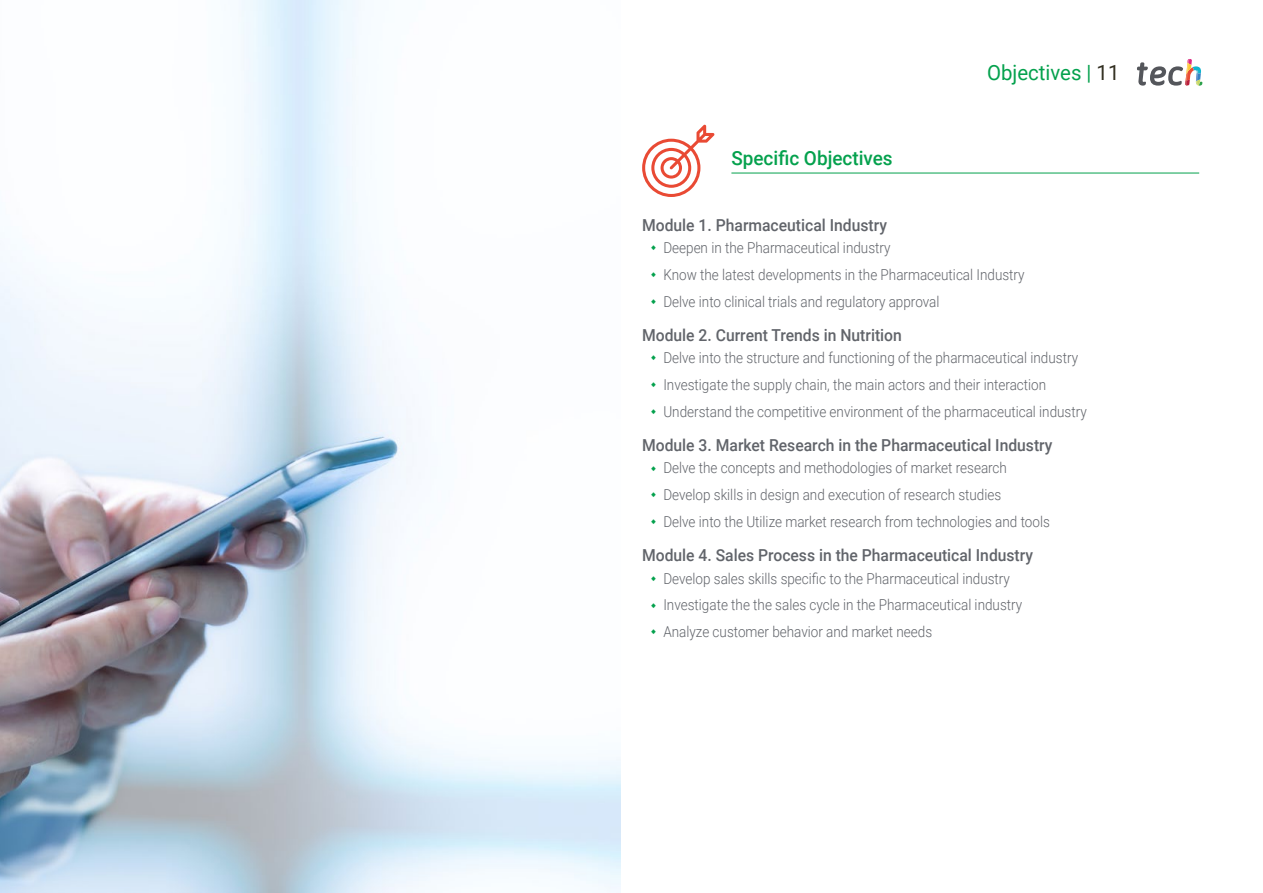
<style>
.page{position:relative;width:1263px;height:893px;background:#fff}
.page>*{position:absolute;margin:0;border:0;box-sizing:border-box;transform-origin:0 0}
.t1{font:21px "Roboto";color:#04a14d}
.t2{font:500 19.5px "Roboto";color:#04a14d}
.t3{font:500 16.5px "Roboto";color:#61646a;scale:.95 1}
.t4{font:300 15px/26.7px "Roboto";color:#61646a;scale:.9 1}
.s1{color:#312e20}
</style>
<div class="page">
<svg style="left:642px;top:125px;width:72px;height:72px"></svg>
<hr style="left:731px;top:173px;width:468px;height:1px;background:#04a14d">
<svg style="left:1137px;top:59px;width:65px;height:27px"></svg>
<img style="left:0;top:0;width:621px;height:893px">
<h2 class="t2" style="left:731px;top:144px;width:163px">Specific Objectives</h2>
<h1 class="t1" style="left:987px;top:57px;width:134px">Objectives | <span class="s1">11</span></h1>
<p class="t3" style="left:642px;top:213px;width:259px">Module 1. Pharmaceutical Industry</p>
<p class="t4" style="left:663px;top:234px;width:403px">Deepen in the Pharmaceutical industry<br>Know the latest developments in the Pharmaceutical Industry<br>Delve into clinical trials and regulatory approval</p>
<p class="t3" style="left:642px;top:323px;width:275px">Module 2. Current Trends in Nutrition</p>
<p class="t4" style="left:663px;top:344px;width:472px">Delve into the structure and functioning of the pharmaceutical industry<br>Investigate the supply chain, the main actors and their interaction<br>Understand the competitive environment of the pharmaceutical industry</p>
<p class="t3" style="left:642px;top:434px;width:433px">Module 3. Market Research in the Pharmaceutical Industry</p>
<p class="t4" style="left:663px;top:454px;width:431px">Delve the concepts and methodologies of market research<br>Develop skills in design and execution of research studies<br>Delve into the Utilize market research from technologies and tools</p>
<p class="t3" style="left:642px;top:544px;width:413px">Module 4. Sales Process in the Pharmaceutical Industry</p>
<p class="t4" style="left:663px;top:564px;width:400px">Develop sales skills specific to the Pharmaceutical industry<br>Investigate the the sales cycle in the Pharmaceutical industry<br>Analyze customer behavior and market needs</p>
</div>
